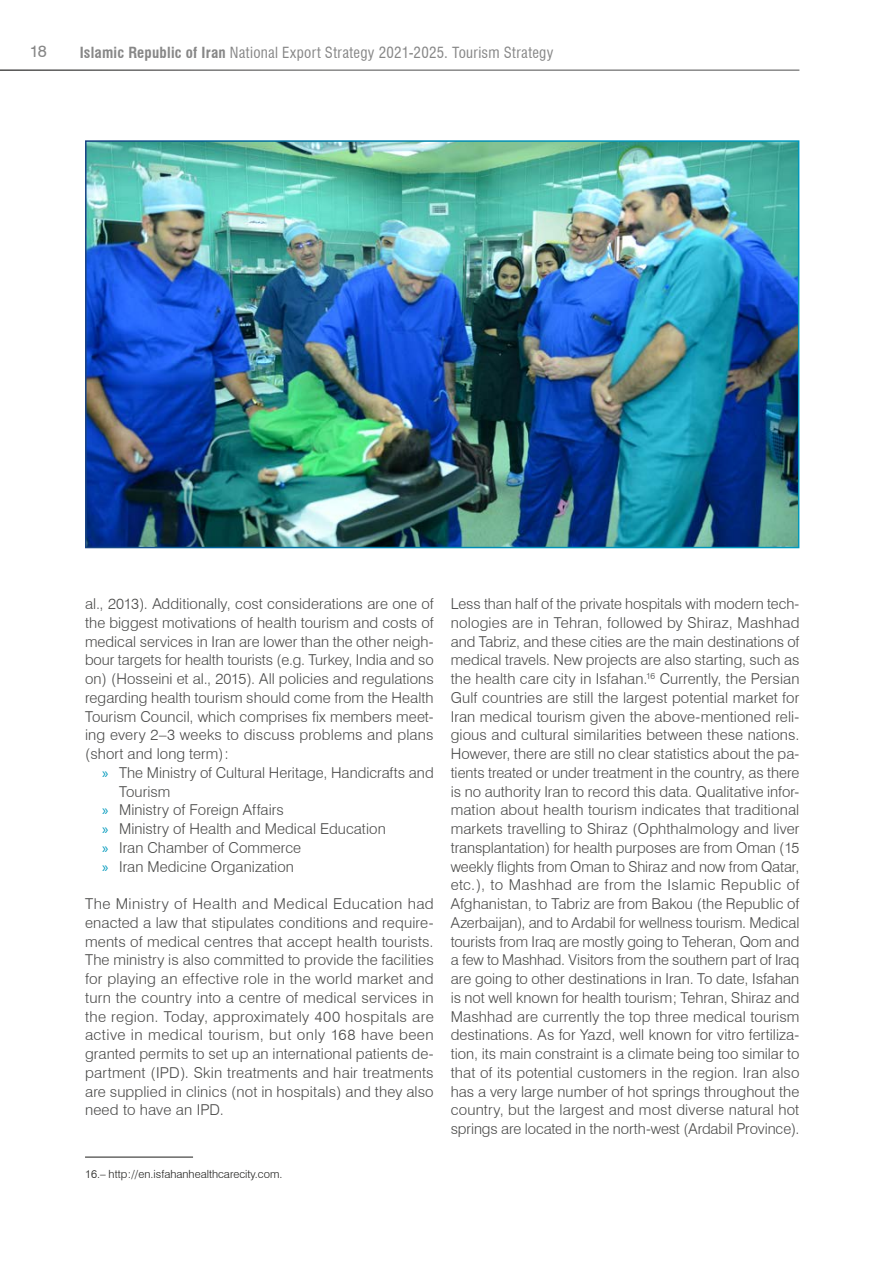
<style>
.page{position:relative;width:893px;height:1263px;background:#fff}
.page>*{position:absolute;margin:0;border:0;box-sizing:border-box;transform-origin:0 0}
.t1{font:16.5px "Swiss 721 BT";color:#878787}
.sin_sangrado{font:300 15px/18.8px "Swiss 721 BT";letter-spacing:.005em;color:#4a4a49;text-align:justify}
.t2{font:condensed 15px "Swiss 721 BT";letter-spacing:.02em;color:#878787}
.footnote_text{font:300 11.25px "Swiss 721 BT";color:#1d1d1b}
.s1{font-weight:700}
.s2{font-family:"Myriad Pro";font-weight:400;color:#0099bc}
</style>
<div class="page">
<hr style="left:85px;top:1157px;width:108px;height:1px;background:#1d1d1b">
<img style="left:88px;top:143px;width:708px;height:402px">
<p class="t1" style="left:30px;top:41px;width:19px">18</p>
<p class="t2" style="left:80px;top:43px;width:475px"><span class="s1">Islamic Republic of Iran</span> National Export Strategy 2021-2025. Tourism Strategy</p>
<p class="sin_sangrado" style="left:85px;top:594px;width:350px">al., 2013). Additionally, cost considerations are one of the biggest motivations of health tourism and costs of medical services in Iran are lower than the other neigh&shy;bour targets for health tourists (e.g. Turkey, India and so on) (Hosseini et al., 2015). All policies and regulations regarding health tourism should come from the Health Tourism Council, which comprises fix members meet&shy;ing every 2–3 weeks to discuss problems and plans (short and long term):</p>
<p class="sin_sangrado" style="left:119px;top:763px;width:316px;text-indent:-17px"><span class="s2">»</span> The Ministry of Cultural Heritage, Handicrafts and<br>Tourism</p>
<p class="sin_sangrado" style="left:102px;top:800px;width:183px"><span class="s2">»</span> Ministry of Foreign Affairs</p>
<p class="sin_sangrado" style="left:102px;top:819px;width:285px"><span class="s2">»</span> Ministry of Health and Medical Education</p>
<p class="sin_sangrado" style="left:102px;top:838px;width:201px"><span class="s2">»</span> Iran Chamber of Commerce</p>
<p class="sin_sangrado" style="left:102px;top:857px;width:193px"><span class="s2">»</span> Iran Medicine Organization</p>
<p class="sin_sangrado" style="left:85px;top:894px;width:350px">The Ministry of Health and Medical Education had enacted a law that stipulates conditions and require&shy;ments of medical centres that accept health tourists.<br>The ministry is also committed to provide the facilities for playing an effective role in the world market and turn the country into a centre of medical services in the region. Today, approximately 400 hospitals are active in medical tourism, but only 168 have been granted permits to set up an international patients de&shy;partment (IPD). Skin treatments and hair treatments are supplied in clinics (not in hospitals) and they also need to have an IPD.</p>
<p class="footnote_text" style="left:85px;top:1167px;width:199px">16.– http://en.isfahanhealthcarecity.com.</p>
<p class="sin_sangrado" style="left:451px;top:594px;width:350px">Less than half of the private hospitals with modern tech&shy;nologies are in Tehran, followed by Shiraz, Mashhad and Tabriz, and these cities are the main destinations of medical travels. New projects are also starting, such as the health care city in Isfahan.<sup>16</sup> Currently, the Persian Gulf countries are still the largest potential market for Iran medical tourism given the above-mentioned reli&shy;gious and cultural similarities between these nations.<br>However, there are still no clear statistics about the pa&shy;tients treated or under treatment in the country, as there is no authority Iran to record this data. Qualitative infor&shy;mation about health tourism indicates that traditional markets travelling to Shiraz (Ophthalmology and liver transplantation) for health purposes are from Oman (15 weekly flights from Oman to Shiraz and now from Qatar, etc.), to Mashhad are from the Islamic Republic of Afghanistan, to Tabriz are from Bakou (the Republic of Azerbaijan), and to Ardabil for wellness tourism. Medical tourists from Iraq are mostly going to Teheran, Qom and a few to Mashhad. Visitors from the southern part of Iraq are going to other destinations in Iran. To date, Isfahan is not well known for health tourism; Tehran, Shiraz and Mashhad are currently the top three medical tourism destinations. As for Yazd, well known for vitro fertiliza&shy;tion, its main constraint is a climate being too similar to that of its potential customers in the region. Iran also has a very large number of hot springs throughout the country, but the largest and most diverse natural hot springs are located in the north-west (Ardabil Province).</p>
</div>
